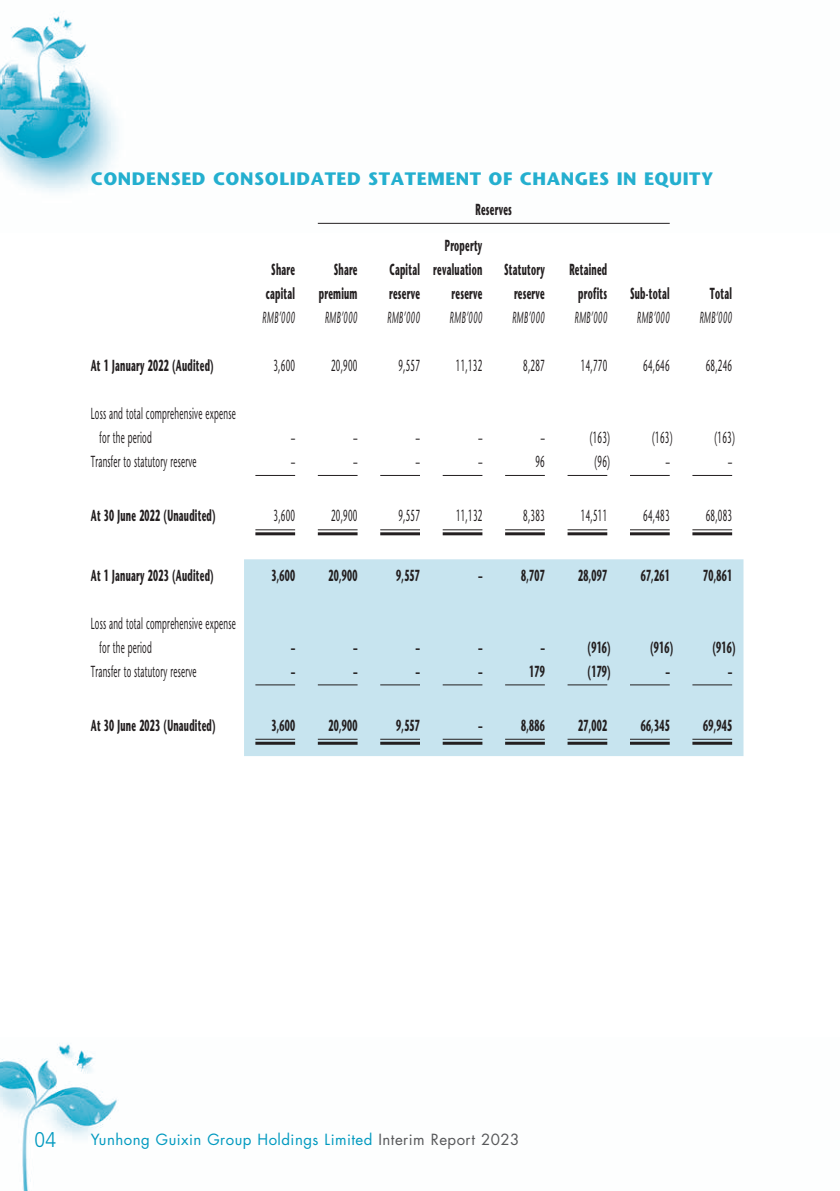
<style>
.page{position:relative;width:840px;height:1191px;background:#fff}
.page>*{position:absolute;margin:0;border:0;box-sizing:border-box;transform-origin:0 0}
.t1{font:300 21.4px "Frutiger LT Std";color:#0099bf;scale:.9 1}
.t2{font:700 18px "Stone Sans Std";letter-spacing:.03em;color:#24afcf}
.t3{font:700 16px/24px "Stone Sans Std";letter-spacing:.03em;color:#231f20;text-align:right;scale:.5 1}
.t4{font:500 16px/24px "Stone Sans Std";letter-spacing:.03em;color:#231f20;scale:.5 1}
.t5{font:italic 500 16px "Stone Sans Std";letter-spacing:.03em;color:#231f20;scale:.5 1}
.t6{font:15px "Futura Std";letter-spacing:.03em;color:#0099bf}
.s1{color:#57585a}
</style>
<div class="page">
<img style="left:0;top:1043px;width:117px;height:148px">
<img style="left:0;top:11px;width:670px;height:213px">
<div style="left:244px;top:559px;width:499px;height:197px;background:#c7e4ef"></div>
<hr style="left:317px;top:223px;width:352px;height:1px;background:#231f20">
<hr style="left:255px;top:475px;width:40px;height:1px;background:#231f20">
<hr style="left:317px;top:475px;width:40px;height:1px;background:#231f20">
<hr style="left:380px;top:475px;width:40px;height:1px;background:#231f20">
<hr style="left:442px;top:475px;width:40px;height:1px;background:#231f20">
<hr style="left:505px;top:475px;width:39px;height:1px;background:#231f20">
<hr style="left:567px;top:475px;width:40px;height:1px;background:#231f20">
<hr style="left:629px;top:475px;width:40px;height:1px;background:#231f20">
<hr style="left:692px;top:475px;width:39px;height:1px;background:#231f20">
<hr style="left:255px;top:529px;width:40px;height:1px;background:#231f20">
<hr style="left:255px;top:532px;width:40px;height:3px;background:#231f20">
<hr style="left:317px;top:529px;width:40px;height:1px;background:#231f20">
<hr style="left:317px;top:532px;width:40px;height:3px;background:#231f20">
<hr style="left:380px;top:529px;width:40px;height:1px;background:#231f20">
<hr style="left:380px;top:532px;width:40px;height:3px;background:#231f20">
<hr style="left:442px;top:529px;width:40px;height:1px;background:#231f20">
<hr style="left:442px;top:532px;width:40px;height:3px;background:#231f20">
<hr style="left:505px;top:529px;width:39px;height:1px;background:#231f20">
<hr style="left:505px;top:532px;width:39px;height:3px;background:#231f20">
<hr style="left:567px;top:529px;width:40px;height:1px;background:#231f20">
<hr style="left:567px;top:532px;width:40px;height:3px;background:#231f20">
<hr style="left:629px;top:529px;width:40px;height:1px;background:#231f20">
<hr style="left:629px;top:532px;width:40px;height:3px;background:#231f20">
<hr style="left:692px;top:529px;width:39px;height:1px;background:#231f20">
<hr style="left:692px;top:532px;width:39px;height:3px;background:#231f20">
<hr style="left:255px;top:684px;width:40px;height:1px;background:#231f20">
<hr style="left:317px;top:684px;width:40px;height:1px;background:#231f20">
<hr style="left:380px;top:684px;width:40px;height:1px;background:#231f20">
<hr style="left:442px;top:684px;width:40px;height:1px;background:#231f20">
<hr style="left:505px;top:684px;width:39px;height:1px;background:#231f20">
<hr style="left:567px;top:684px;width:40px;height:1px;background:#231f20">
<hr style="left:629px;top:684px;width:40px;height:1px;background:#231f20">
<hr style="left:692px;top:684px;width:39px;height:1px;background:#231f20">
<hr style="left:255px;top:738px;width:40px;height:1px;background:#231f20">
<hr style="left:255px;top:741px;width:40px;height:3px;background:#231f20">
<hr style="left:317px;top:738px;width:40px;height:1px;background:#231f20">
<hr style="left:317px;top:741px;width:40px;height:3px;background:#231f20">
<hr style="left:380px;top:738px;width:40px;height:1px;background:#231f20">
<hr style="left:380px;top:741px;width:40px;height:3px;background:#231f20">
<hr style="left:442px;top:738px;width:40px;height:1px;background:#231f20">
<hr style="left:442px;top:741px;width:40px;height:3px;background:#231f20">
<hr style="left:505px;top:738px;width:39px;height:1px;background:#231f20">
<hr style="left:505px;top:741px;width:39px;height:3px;background:#231f20">
<hr style="left:567px;top:738px;width:40px;height:1px;background:#231f20">
<hr style="left:567px;top:741px;width:40px;height:3px;background:#231f20">
<hr style="left:629px;top:738px;width:40px;height:1px;background:#231f20">
<hr style="left:629px;top:741px;width:40px;height:3px;background:#231f20">
<hr style="left:692px;top:738px;width:39px;height:1px;background:#231f20">
<hr style="left:692px;top:741px;width:39px;height:3px;background:#231f20">
<p class="t2" style="left:91px;top:168px;width:624px">CONDENSED CONSOLIDATED STATEMENT OF CHANGES IN EQUITY</p>
<p class="t3" style="left:475px;top:197px;width:74px">Reserves</p>
<p class="t3" style="left:266px;top:257px;width:60px;text-align:center">Share capital</p>
<p class="t3" style="left:318px;top:257px;width:79px">Share premium</p>
<p class="t3" style="left:389px;top:257px;width:63px;text-align:left">Capital reserve</p>
<p class="t3" style="left:433px;top:233px;width:100px">Property revaluation reserve</p>
<p class="t3" style="left:504px;top:257px;width:83px">Statutory reserve</p>
<p class="t3" style="left:569px;top:257px;width:77px;text-align:center">Retained profits</p>
<p class="t3" style="left:629px;top:281px;width:81px">Sub-total</p>
<p class="t3" style="left:709px;top:281px;width:46px">Total</p>
<p class="t5" style="left:262px;top:308px;width:67px">RMB’000</p>
<p class="t5" style="left:324px;top:308px;width:67px">RMB’000</p>
<p class="t5" style="left:387px;top:308px;width:67px">RMB’000</p>
<p class="t5" style="left:449px;top:308px;width:67px">RMB’000</p>
<p class="t5" style="left:511px;top:308px;width:67px">RMB’000</p>
<p class="t5" style="left:574px;top:308px;width:67px">RMB’000</p>
<p class="t5" style="left:636px;top:308px;width:67px">RMB’000</p>
<p class="t5" style="left:699px;top:308px;width:67px">RMB’000</p>
<p class="t3" style="left:91px;top:353px;width:247px">At 1 January 2022 (Audited)</p>
<p class="t4" style="left:273px;top:353px;width:45px">3,600</p>
<p class="t4" style="left:331px;top:353px;width:54px">20,900</p>
<p class="t4" style="left:398px;top:353px;width:45px">9,557</p>
<p class="t4" style="left:455px;top:353px;width:54px">11,132</p>
<p class="t4" style="left:523px;top:353px;width:45px">8,287</p>
<p class="t4" style="left:580px;top:353px;width:54px">14,770</p>
<p class="t4" style="left:643px;top:353px;width:54px">64,646</p>
<p class="t4" style="left:705px;top:353px;width:54px">68,246</p>
<p class="t4" style="left:99px;top:401px;width:273px;text-indent:-9px">Loss and total comprehensive expense for the period</p>
<p class="t4" style="left:291px;top:425px;width:9px">–</p>
<p class="t4" style="left:353px;top:425px;width:9px">–</p>
<p class="t4" style="left:416px;top:425px;width:9px">–</p>
<p class="t4" style="left:478px;top:425px;width:9px">–</p>
<p class="t4" style="left:540px;top:425px;width:9px">–</p>
<p class="t4" style="left:589px;top:425px;width:42px">(163)</p>
<p class="t4" style="left:651px;top:425px;width:42px">(163)</p>
<p class="t4" style="left:714px;top:425px;width:42px">(163)</p>
<p class="t4" style="left:91px;top:449px;width:213px">Transfer to statutory reserve</p>
<p class="t4" style="left:291px;top:449px;width:9px">–</p>
<p class="t4" style="left:353px;top:449px;width:9px">–</p>
<p class="t4" style="left:415px;top:449px;width:9px">–</p>
<p class="t4" style="left:478px;top:449px;width:9px">–</p>
<p class="t4" style="left:535px;top:449px;width:20px">96</p>
<p class="t4" style="left:594px;top:449px;width:33px">(96)</p>
<p class="t4" style="left:665px;top:449px;width:9px">–</p>
<p class="t4" style="left:727px;top:449px;width:9px">–</p>
<p class="t3" style="left:91px;top:503px;width:251px">At 30 June 2022 (Unaudited)</p>
<p class="t4" style="left:273px;top:503px;width:45px">3,600</p>
<p class="t4" style="left:331px;top:503px;width:54px">20,900</p>
<p class="t4" style="left:398px;top:503px;width:45px">9,557</p>
<p class="t4" style="left:455px;top:503px;width:54px">11,132</p>
<p class="t4" style="left:523px;top:503px;width:45px">8,383</p>
<p class="t4" style="left:580px;top:503px;width:54px">14,511</p>
<p class="t4" style="left:643px;top:503px;width:54px">64,483</p>
<p class="t4" style="left:705px;top:503px;width:54px">68,083</p>
<p class="t3" style="left:91px;top:563px;width:247px">At 1 January 2023 (Audited)</p>
<p class="t3" style="left:271px;top:563px;width:49px">3,600</p>
<p class="t3" style="left:328px;top:563px;width:59px">20,900</p>
<p class="t3" style="left:396px;top:563px;width:49px">9,557</p>
<p class="t3" style="left:478px;top:563px;width:9px">–</p>
<p class="t3" style="left:521px;top:563px;width:49px">8,707</p>
<p class="t3" style="left:578px;top:563px;width:59px">28,097</p>
<p class="t3" style="left:640px;top:563px;width:59px">67,261</p>
<p class="t3" style="left:702px;top:563px;width:59px">70,861</p>
<p class="t4" style="left:100px;top:611px;width:273px;text-indent:-9px">Loss and total comprehensive expense for the period</p>
<p class="t3" style="left:291px;top:635px;width:9px">–</p>
<p class="t3" style="left:353px;top:635px;width:9px">–</p>
<p class="t3" style="left:416px;top:635px;width:9px">–</p>
<p class="t3" style="left:478px;top:635px;width:9px">–</p>
<p class="t3" style="left:540px;top:635px;width:9px">–</p>
<p class="t3" style="left:587px;top:635px;width:48px">(916)</p>
<p class="t3" style="left:649px;top:635px;width:48px">(916)</p>
<p class="t3" style="left:712px;top:635px;width:48px">(916)</p>
<p class="t4" style="left:91px;top:659px;width:213px">Transfer to statutory reserve</p>
<p class="t3" style="left:291px;top:659px;width:9px">–</p>
<p class="t3" style="left:353px;top:659px;width:9px">–</p>
<p class="t3" style="left:416px;top:659px;width:9px">–</p>
<p class="t3" style="left:478px;top:659px;width:9px">–</p>
<p class="t3" style="left:529px;top:659px;width:33px">179</p>
<p class="t3" style="left:587px;top:659px;width:48px">(179)</p>
<p class="t3" style="left:665px;top:659px;width:9px">–</p>
<p class="t3" style="left:727px;top:659px;width:9px">–</p>
<p class="t3" style="left:91px;top:713px;width:251px">At 30 June 2023 (Unaudited)</p>
<p class="t3" style="left:271px;top:713px;width:49px">3,600</p>
<p class="t3" style="left:328px;top:713px;width:59px">20,900</p>
<p class="t3" style="left:396px;top:713px;width:49px">9,557</p>
<p class="t3" style="left:478px;top:713px;width:9px">–</p>
<p class="t3" style="left:521px;top:713px;width:49px">8,886</p>
<p class="t3" style="left:578px;top:713px;width:59px">27,002</p>
<p class="t3" style="left:640px;top:713px;width:59px">66,345</p>
<p class="t3" style="left:702px;top:713px;width:59px">69,945</p>
<h1 class="t1" style="left:35px;top:1127px;width:25px">04</h1>
<p class="t6" style="left:91px;top:1130px;width:430px">Yunhong Guixin Group Holdings Limited <span class="s1">Interim Report 2023</span></p>
</div>
